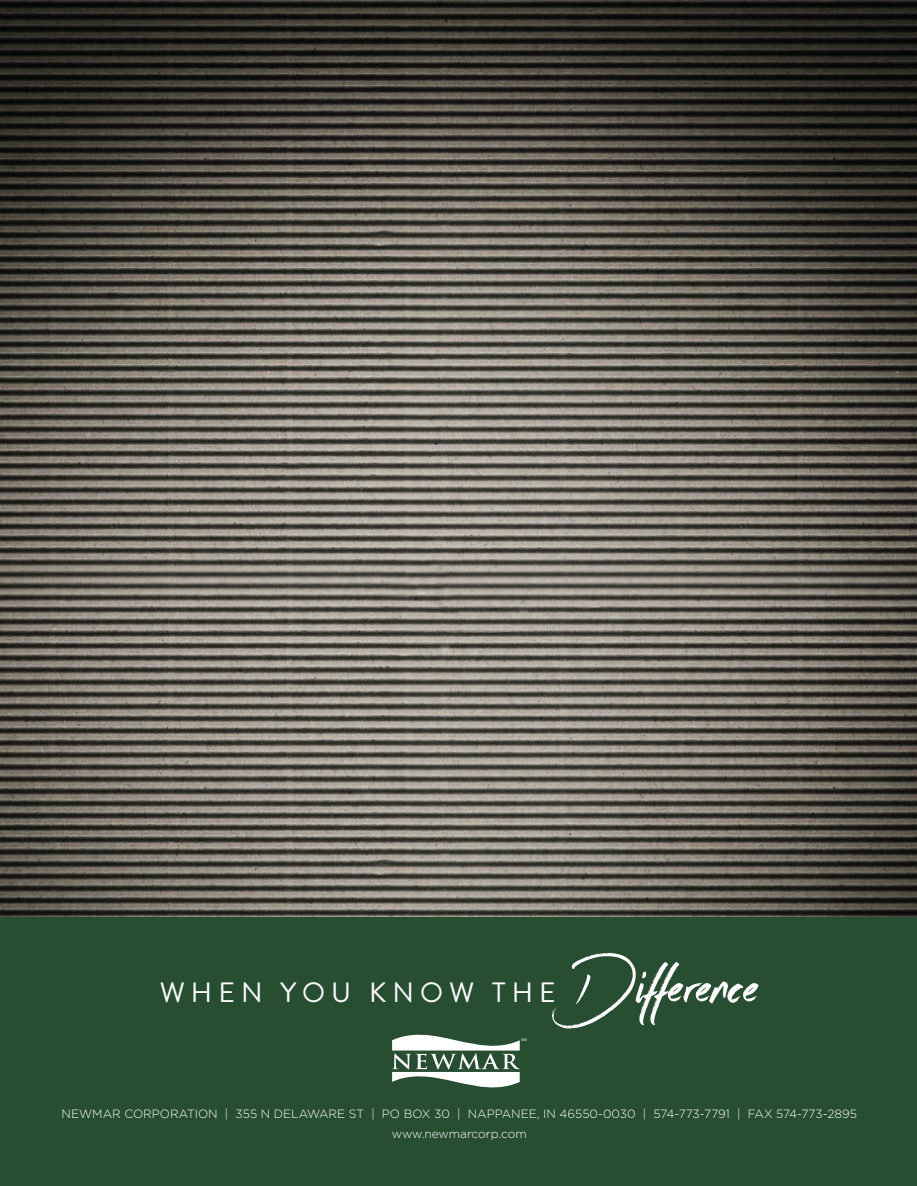
<style>
.page{position:relative;width:917px;height:1186px;background:#fff}
.page>*{position:absolute;margin:0;border:0;box-sizing:border-box;transform-origin:0 0}
.t1{font:108.15px "Imogen Agnes";color:#fff}
.t2{font:27.9px "Brandon Grotesque";letter-spacing:.22em;color:#fff}
.t3{font:300 12px/20px "Gotham";color:#fff;text-align:center}
</style>
<div class="page">
<img style="left:0;top:0;width:911px;height:917px">
<div style="left:0;top:917px;width:917px;height:268px;background:#284e32"></div>
<svg style="left:392px;top:1034px;width:134px;height:53px"></svg>
<svg style="left:911px;top:0;width:6px;height:1186px"></svg>
<h1 class="t1" style="left:571px;top:900px;width:188px">Difference</h1>
<h2 class="t2" style="left:160px;top:972px;width:397px">WHEN YOU KNOW THE</h2>
<p class="t3" style="left:62px;top:1103px;width:796px">NEWMAR CORPORATION | 355 N DELAWARE ST | PO BOX 30 | NAPPANEE, IN 46550-0030 | 574-773-7791 | FAX 574-773-2895 www.newmarcorp.com</p>
</div>
